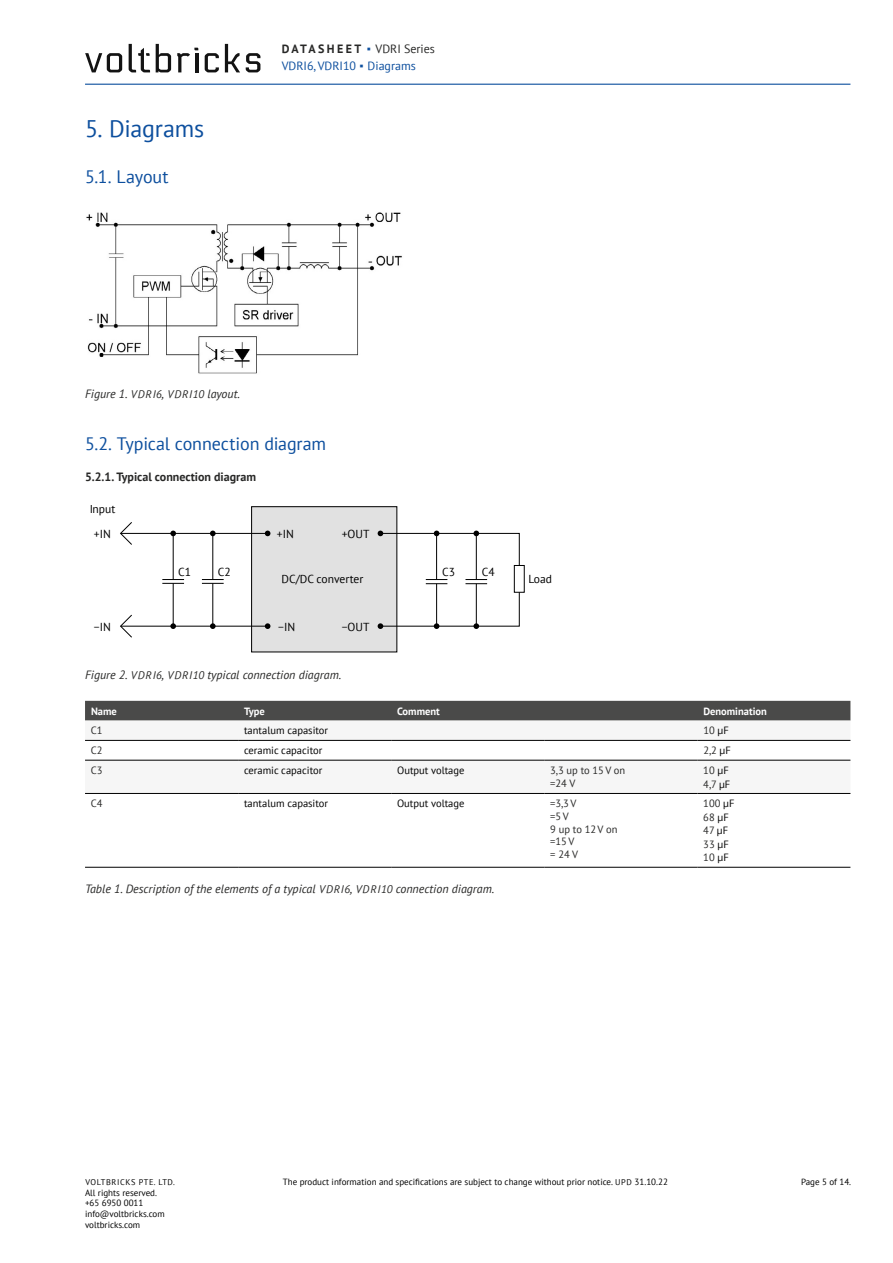
<style>
.page{position:relative;width:893px;height:1263px;background:#fff}
.page>*{position:absolute;margin:0;border:0;box-sizing:border-box;transform-origin:0 0}
.t1{font:24px "PT Sans";letter-spacing:-.01em;color:#0d4f9e}
.t2{font:18px "PT Sans";letter-spacing:-.005em;color:#0d4f9e}
.t3{font:italic 12px "PT Sans";color:#282827}
.t4{font:700 12px "PT Sans";color:#282827}
.t5{font:12px "PT Sans";color:#0d4f9e}
.t6{font:12px "PT Sans";color:#282827}
.t7{font:11.55px/24.5px "PT Sans";color:#000;text-align:center}
.t8{font:10.5px "PT Sans";color:#000}
.t9{font:10.5px/12.6px "PT Sans";color:#282827}
.t10{font:700 10.5px "PT Sans";color:#fff}
.t11{font:9px/10.8px "PT Sans";color:#000}
.t12{font:8.25px "PT Sans";letter-spacing:.08em;color:#000}
.s1{font-weight:700}
.s2{font-family:"Arial";font-weight:900;color:#0d4f9e}
.s3{font-family:"Arial";font-weight:900}
.s4{font-size:11.1px}
.s5{color:#000}
.s6{font-size:8.25px}
</style>
<div class="page">
<hr style="left:85px;top:84px;width:765px;height:1px;background:#0d4f9e">
<svg style="left:85px;top:53px;width:37px;height:19px"></svg>
<svg style="left:156px;top:44px;width:15px;height:28px"></svg>
<svg style="left:205px;top:53px;width:14px;height:19px"></svg>
<svg style="left:225px;top:44px;width:15px;height:28px"></svg>
<svg style="left:246px;top:53px;width:14px;height:19px"></svg>
<svg style="left:129px;top:44px;width:21px;height:28px"></svg>
<svg style="left:177px;top:48px;width:21px;height:24px"></svg>
<img style="left:86px;top:212px;width:316px;height:162px">
<div style="left:252px;top:507px;width:145px;height:145px;background:#e1e1e1"></div>
<div style="left:251px;top:506px;width:146px;height:146px;border:1px solid #000"></div>
<svg style="left:170px;top:531px;width:6px;height:5px"></svg>
<svg style="left:210px;top:531px;width:6px;height:5px"></svg>
<svg style="left:170px;top:623px;width:6px;height:6px"></svg>
<svg style="left:210px;top:623px;width:6px;height:6px"></svg>
<svg style="left:265px;top:623px;width:5px;height:6px"></svg>
<svg style="left:265px;top:531px;width:5px;height:5px"></svg>
<hr style="left:173px;top:534px;width:1px;height:45px;background:#000">
<svg style="left:162px;top:579px;width:22px;height:5px"></svg>
<hr style="left:212px;top:534px;width:1px;height:45px;background:#000">
<hr style="left:212px;top:583px;width:1px;height:43px;background:#000">
<hr style="left:173px;top:583px;width:1px;height:43px;background:#000">
<svg style="left:202px;top:579px;width:22px;height:5px"></svg>
<hr style="left:121px;top:626px;width:147px;height:1px;background:#000">
<hr style="left:121px;top:533px;width:147px;height:1px;background:#000">
<svg style="left:378px;top:531px;width:142px;height:35px"></svg>
<svg style="left:378px;top:592px;width:142px;height:37px"></svg>
<hr style="left:436px;top:584px;width:1px;height:42px;background:#000">
<svg style="left:426px;top:579px;width:21px;height:5px"></svg>
<hr style="left:476px;top:533px;width:1px;height:46px;background:#000">
<hr style="left:436px;top:533px;width:1px;height:46px;background:#000">
<hr style="left:476px;top:584px;width:1px;height:42px;background:#000">
<svg style="left:465px;top:579px;width:22px;height:5px"></svg>
<div style="left:514px;top:565px;width:11px;height:28px;border:1px solid #000"></div>
<svg style="left:120px;top:522px;width:13px;height:23px"></svg>
<svg style="left:120px;top:614px;width:13px;height:24px"></svg>
<div style="left:85px;top:701px;width:765px;height:20px;background:#4a4a49"></div>
<svg style="left:85px;top:739px;width:765px;height:54px;fill:#f6f6f6"></svg>
<hr style="left:85px;top:867px;width:153px;height:1px;background:#000">
<hr style="left:238px;top:867px;width:153px;height:1px;background:#000">
<hr style="left:544px;top:867px;width:153px;height:1px;background:#000">
<hr style="left:697px;top:867px;width:153px;height:1px;background:#000">
<hr style="left:85px;top:740px;width:153px;height:1px;background:#000">
<hr style="left:238px;top:740px;width:153px;height:1px;background:#000">
<hr style="left:391px;top:740px;width:153px;height:1px;background:#000">
<hr style="left:544px;top:740px;width:153px;height:1px;background:#000">
<hr style="left:697px;top:740px;width:153px;height:1px;background:#000">
<hr style="left:85px;top:760px;width:153px;height:1px;background:#000">
<hr style="left:238px;top:760px;width:153px;height:1px;background:#000">
<hr style="left:544px;top:760px;width:153px;height:1px;background:#000">
<hr style="left:697px;top:760px;width:153px;height:1px;background:#000">
<hr style="left:85px;top:793px;width:153px;height:1px;background:#000">
<hr style="left:238px;top:793px;width:153px;height:1px;background:#000">
<hr style="left:391px;top:793px;width:153px;height:1px;background:#000">
<hr style="left:544px;top:793px;width:153px;height:1px;background:#000">
<hr style="left:697px;top:793px;width:153px;height:1px;background:#000">
<hr style="left:391px;top:760px;width:153px;height:1px;background:#000">
<hr style="left:391px;top:867px;width:153px;height:1px;background:#000">
<h3 class="t6" style="left:282px;top:41px;width:155px"><span class="s1">DATASHEET</span> <span class="s2">▪</span> VDRI Series</h3>
<h1 class="t1" style="left:85px;top:113px;width:121px">5. Diagrams</h1>
<h2 class="t2" style="left:85px;top:165px;width:85px">5.1. Layout</h2>
<h3 class="t5" style="left:282px;top:58px;width:136px">VDRI6, VDRI10 <span class="s3">▪</span> Diagrams</h3>
<h3 class="t3" style="left:85px;top:386px;width:156px">Figure 1. <span class="s4">VDRI6</span>, <span class="s4">VDRI10</span> layout.</h3>
<h2 class="t2" style="left:85px;top:432px;width:243px">5.2. Typical connection diagram</h2>
<h3 class="t4" style="left:85px;top:469px;width:172px">5.2.1. Typical connection diagram</h3>
<p class="t7" style="left:89px;top:497px;width:28px">Input +IN</p>
<p class="t7" style="left:94px;top:614px;width:19px">−IN</p>
<p class="t7" style="left:178px;top:559px;width:14px">С1</p>
<p class="t7" style="left:218px;top:559px;width:14px">C2</p>
<p class="t7" style="left:277px;top:521px;width:19px">+IN</p>
<p class="t7" style="left:342px;top:521px;width:29px">+OUT</p>
<p class="t7" style="left:282px;top:566px;width:83px">DC/DC converter</p>
<p class="t7" style="left:342px;top:614px;width:29px">−OUT</p>
<p class="t7" style="left:278px;top:614px;width:19px">−IN</p>
<h3 class="t3" style="left:85px;top:667px;width:258px">Figure 2. <span class="s4">VDRI6</span>, <span class="s4">VDRI10</span> typical connection diagram.</h3>
<p class="t7" style="left:442px;top:559px;width:14px">С3</p>
<p class="t7" style="left:482px;top:559px;width:14px">С4</p>
<p class="t7" style="left:529px;top:567px;width:25px">Load</p>
<p class="t10" style="left:91px;top:704px;width:27px">Name</p>
<p class="t10" style="left:244px;top:704px;width:22px">Type</p>
<p class="t10" style="left:397px;top:704px;width:44px">Comment</p>
<p class="t10" style="left:703px;top:704px;width:65px">Denomination</p>
<p class="t9" style="left:91px;top:724px;width:13px">C1</p>
<p class="t8" style="left:244px;top:724px;width:86px">tantalum capasitor</p>
<p class="t9" style="left:703px;top:724px;width:27px">10 <span class="s5">µF</span></p>
<p class="t9" style="left:91px;top:744px;width:13px">C2</p>
<p class="t8" style="left:244px;top:744px;width:80px">ceramic capacitor</p>
<p class="t9" style="left:703px;top:744px;width:29px">2,2 <span class="s5">µF</span></p>
<p class="t9" style="left:91px;top:764px;width:13px">C3</p>
<p class="t8" style="left:244px;top:763px;width:80px">ceramic capacitor</p>
<p class="t8" style="left:397px;top:763px;width:69px">Output voltage</p>
<p class="t9" style="left:550px;top:764px;width:77px">3,3 up to 15 V on =24 V</p>
<p class="t9" style="left:703px;top:763px;width:28px;line-height:13.5px">10 <span class="s5">µF<br></span>4,7 <span class="s5">µF</span></p>
<p class="t9" style="left:91px;top:797px;width:13px">C4</p>
<p class="t8" style="left:244px;top:797px;width:86px">tantalum capasitor</p>
<p class="t8" style="left:397px;top:797px;width:69px">Output voltage</p>
<p class="t9" style="left:550px;top:797px;width:69px">=3,3 V<br>=5 V<br>9 up to 12 V on =15 V<br>= 24 V</p>
<p class="t9" style="left:703px;top:797px;width:33px;line-height:13.5px">100 <span class="s5">µF<br></span>68 <span class="s5">µF<br></span>47 <span class="s5">µF<br></span>33 <span class="s5">µF<br></span>10 <span class="s5">µF</span></p>
<h3 class="t3" style="left:85px;top:881px;width:411px">Table 1. Description of the elements of a typical <span class="s4">VDRI6</span>, <span class="s4">VDRI10</span> connection diagram.</h3>
<p class="t12" style="left:85px;top:1176px;width:91px">VOLTBRICKS PTE. LTD.</p>
<p class="t11" style="left:283px;top:1176px;width:387px">The product information and specifications are subject to change without prior notice. <span class="s6">UPD</span> 31.10.22</p>
<p class="t11" style="left:801px;top:1176px;width:52px">Page 5 of 14.</p>
<p class="t11" style="left:85px;top:1187px;width:81px">All rights reserved. +65 6950 0011 info@voltbricks.com voltbricks.com</p>
</div>
